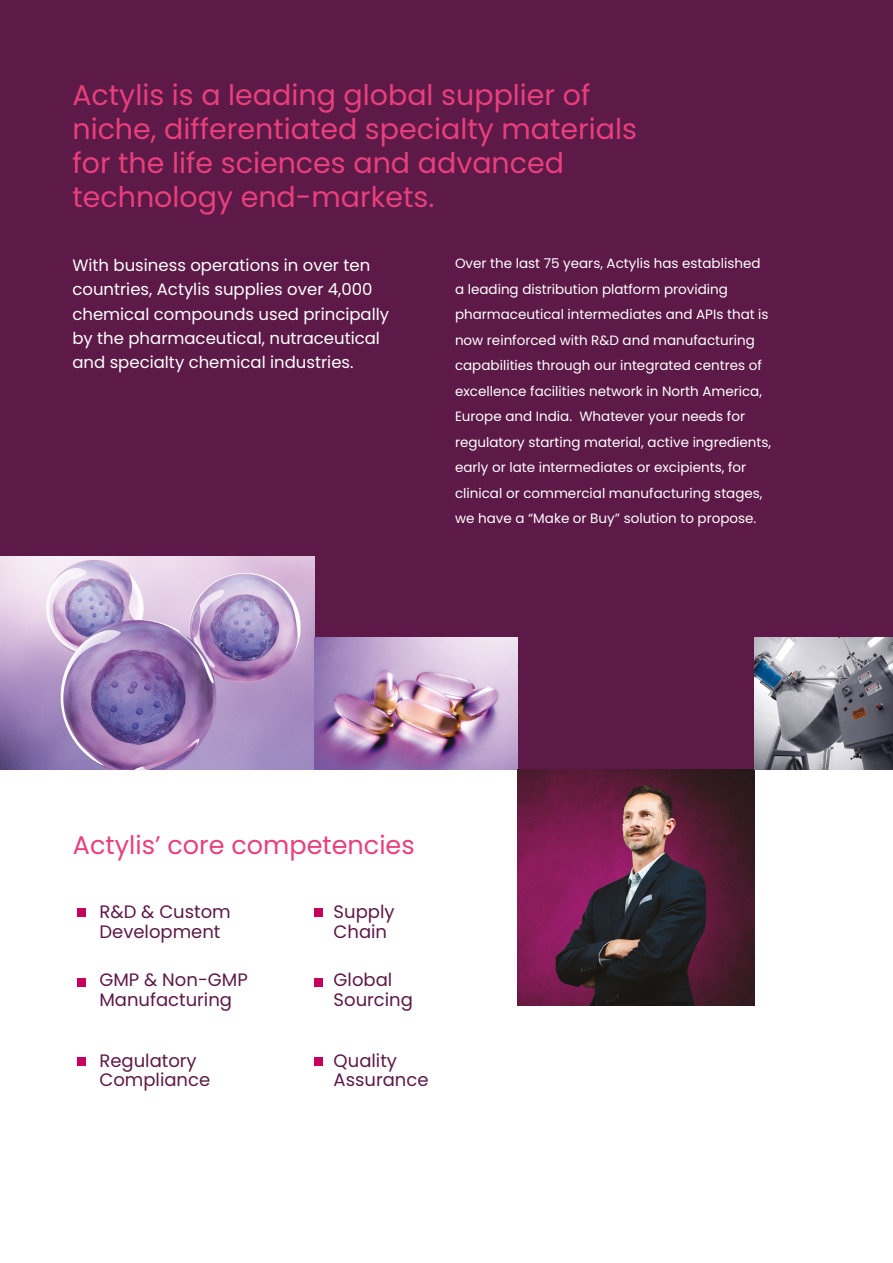
<style>
.page{position:relative;width:893px;height:1263px;background:#fff}
.page>*{position:absolute;margin:0;border:0;box-sizing:border-box;transform-origin:0 0}
.t1{font:28.5px/34.2px "Poppins";color:#e93f7d}
.t2{font:25.5px "Poppins";color:#e93f7d}
.t3{font:18px/19.5px "Poppins";color:#5d1947}
.t4{font:16.5px/24px "Poppins";color:#fff}
.t5{font:13.5px/25.5px "Poppins";color:#fff}
</style>
<div class="page">
<div style="left:0;top:0;width:893px;height:770px;background:#5d1947"></div>
<img style="left:0;top:557px;width:315px;height:213px">
<img style="left:315px;top:637px;width:203px;height:133px">
<img style="left:518px;top:770px;width:237px;height:236px">
<img style="left:755px;top:637px;width:138px;height:133px">
<div style="left:77px;top:908px;width:8px;height:9px;background:#c5005d"></div>
<div style="left:315px;top:908px;width:8px;height:9px;background:#c5005d"></div>
<div style="left:77px;top:978px;width:8px;height:8px;background:#c5005d"></div>
<div style="left:315px;top:978px;width:8px;height:8px;background:#c5005d"></div>
<div style="left:77px;top:1058px;width:8px;height:8px;background:#c5005d"></div>
<div style="left:315px;top:1058px;width:8px;height:8px;background:#c5005d"></div>
<h1 class="t1" style="left:72px;top:78px;width:566px">Actylis is a leading global supplier of niche, differentiated specialty materials for the life sciences and advanced technology end-markets.</h1>
<p class="t4" style="left:72px;top:254px;width:318px">With business operations in over ten countries, Actylis supplies over 4,000 chemical compounds used principally by the pharmaceutical, nutraceutical and specialty chemical industries.</p>
<p class="t5" style="left:455px;top:251px;width:318px">Over the last 75 years, Actylis has established a leading distribution platform providing pharmaceutical intermediates and APIs that is now reinforced with R&amp;D and manufacturing capabilities through our integrated centres of excellence facilities network in North America, Europe and India. Whatever your needs for regulatory starting material, active ingredients, early or late intermediates or excipients, for clinical or commercial manufacturing stages, we have a “Make or Buy” solution to propose.</p>
<h2 class="t2" style="left:73px;top:830px;width:343px">Actylis’ core competencies</h2>
<h3 class="t3" style="left:99px;top:902px;width:133px">R&amp;D &amp; Custom<br>Development</h3>
<h3 class="t3" style="left:99px;top:970px;width:150px">GMP &amp; Non-GMP<br>Manufacturing</h3>
<h3 class="t3" style="left:99px;top:1051px;width:112px">Regulatory<br>Compliance</h3>
<h3 class="t3" style="left:334px;top:902px;width:62px">Supply<br>Chain</h3>
<h3 class="t3" style="left:334px;top:970px;width:81px">Global<br>Sourcing</h3>
<h3 class="t3" style="left:334px;top:1051px;width:96px">Quality<br>Assurance</h3>
</div>
